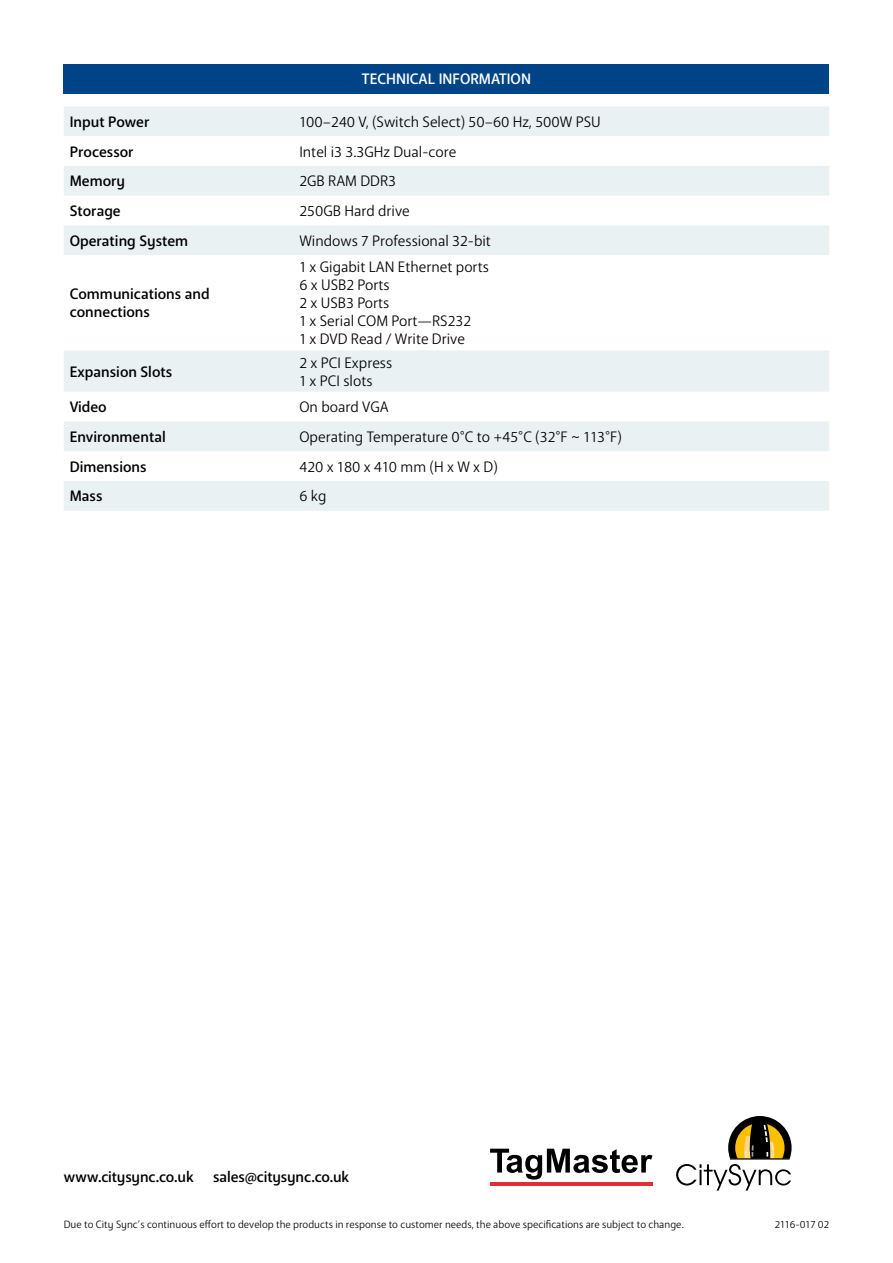
<style>
.page{position:relative;width:893px;height:1263px;background:#fff}
.page>*{position:absolute;margin:0;border:0;box-sizing:border-box;transform-origin:0 0}
.t1{font:15px/18px "Anago";color:#000}
.t2{font:500 15px/18px "Anago";color:#000}
.t3{font:500 15px "Anago";color:#fff}
.t4{font:10.5px "Anago";color:#000}
</style>
<div class="page">
<svg style="left:676px;top:1116px;width:116px;height:74px"></svg>
<hr style="left:730px;top:1158px;width:60px;height:1px;background:#000">
<hr style="left:490px;top:1182px;width:162px;height:4px;background:#de2f35">
<svg style="left:490px;top:1149px;width:162px;height:30px"></svg>
<div style="left:64px;top:64px;width:765px;height:30px;background:#048"></div>
<svg style="left:64px;top:106px;width:765px;height:405px"></svg>
<p class="t3" style="left:362px;top:70px;width:170px">TECHNICAL INFORMATION</p>
<p class="t2" style="left:70px;top:113px;width:81px">Input Power</p>
<p class="t1" style="left:299px;top:113px;width:303px">100–240 V, (Switch Select) 50–60 Hz, 500W PSU</p>
<p class="t2" style="left:70px;top:143px;width:65px">Processor</p>
<p class="t1" style="left:299px;top:143px;width:158px">Intel i3 3.3GHz Dual-core</p>
<p class="t2" style="left:70px;top:172px;width:57px">Memory</p>
<p class="t1" style="left:299px;top:172px;width:98px">2GB RAM DDR3</p>
<p class="t2" style="left:70px;top:202px;width:52px">Storage</p>
<p class="t1" style="left:299px;top:202px;width:112px">250GB Hard drive</p>
<p class="t2" style="left:70px;top:232px;width:120px">Operating System</p>
<p class="t1" style="left:299px;top:232px;width:193px">Windows 7 Professional 32-bit</p>
<p class="t2" style="left:70px;top:285px;width:141px">Communications and connections</p>
<p class="t1" style="left:299px;top:258px;width:191px">1 x Gigabit LAN Ethernet ports<br>6 x USB2 Ports<br>2 x USB3 Ports<br>1 x Serial COM Port—RS232<br>1 x DVD Read / Write Drive</p>
<p class="t2" style="left:70px;top:363px;width:104px">Expansion Slots</p>
<p class="t1" style="left:299px;top:354px;width:94px">2 x PCI Express<br>1 x PCI slots</p>
<p class="t2" style="left:70px;top:398px;width:38px">Video</p>
<p class="t1" style="left:299px;top:398px;width:91px">On board VGA</p>
<p class="t2" style="left:70px;top:428px;width:98px">Environmental</p>
<p class="t1" style="left:299px;top:428px;width:324px">Operating Temperature 0°C to +45°C (32°F ~ 113°F)</p>
<p class="t2" style="left:70px;top:458px;width:78px">Dimensions</p>
<p class="t1" style="left:299px;top:458px;width:200px">420 x 180 x 410 mm (H x W x D)</p>
<p class="t2" style="left:70px;top:487px;width:34px">Mass</p>
<p class="t1" style="left:299px;top:487px;width:29px">6 kg</p>
<p class="t2" style="left:64px;top:1168px;width:131px">www.citysync.co.uk</p>
<p class="t2" style="left:213px;top:1168px;width:138px">sales@citysync.co.uk</p>
<p class="t4" style="left:64px;top:1218px;width:622px">Due to City Sync’s continuous effort to develop the products in response to customer needs, the above specifications are subject to change.</p>
<p class="t4" style="left:775px;top:1218px;width:56px">2116-017 02</p>
</div>
